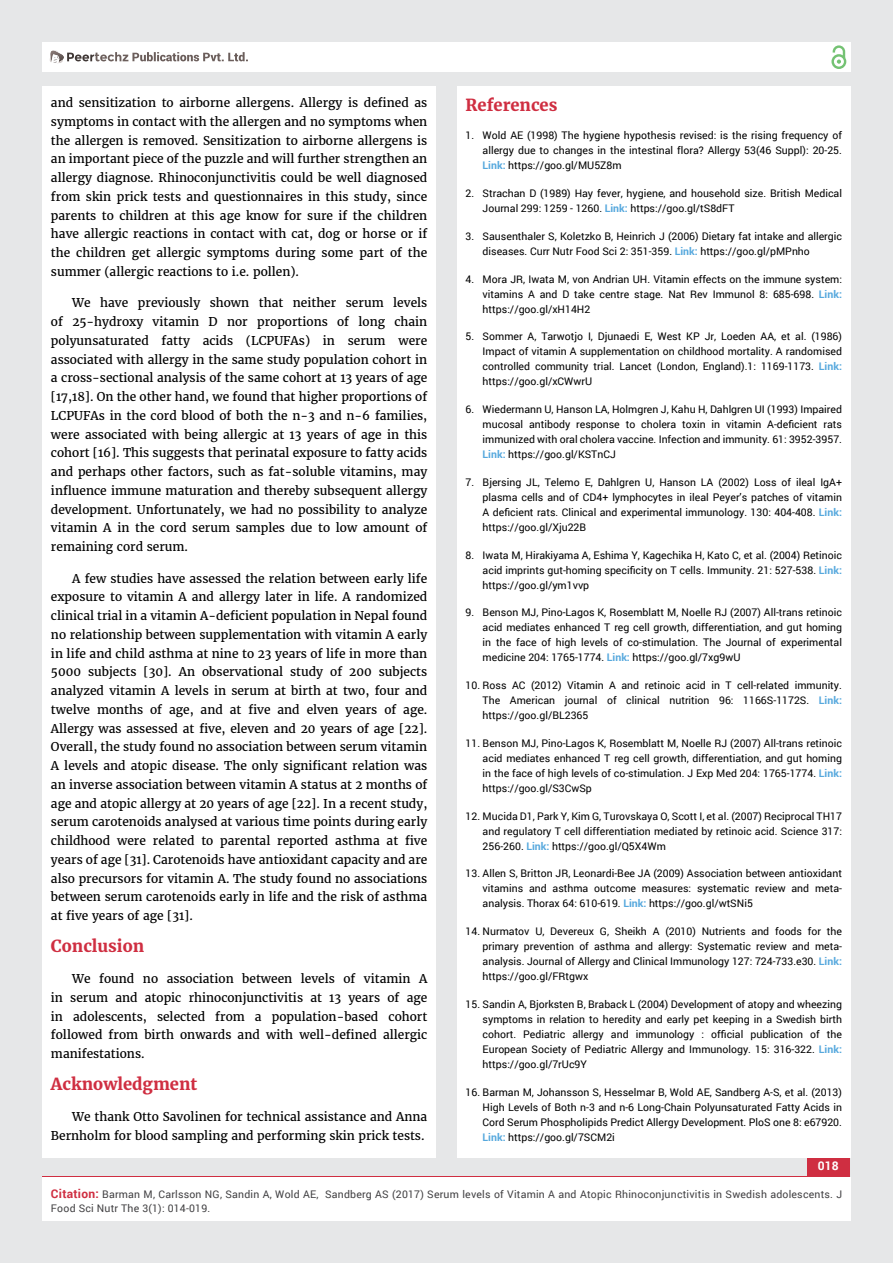
<style>
.page{position:relative;width:893px;height:1263px;background:#e6e7e8}
.page>*{position:absolute;margin:0;border:0;box-sizing:border-box;transform-origin:0 0}
.t1{font:700 16.5px "Merriweather";color:#cf2e41}
.t2{font:12px/18.8px "Merriweather";color:#000;text-align:justify}
.t3{font:700 12px "Roboto";color:#fff}
.t4{font:10.5px/15px "Roboto";color:#000;text-align:justify}
.t5{font:10.5px/13.5px "Roboto";letter-spacing:.02em;color:#414042}
.s1{font-weight:700;color:#56a8dd}
.s2{font-weight:700;font-size:12px;color:#cf2e41}
</style>
<div class="page">
<div style="left:42px;top:43px;width:808px;height:29px;background:#fff"></div>
<div style="left:831px;top:54px;width:15px;height:15px;border:2px solid #74c273;border-radius:50%"></div>
<svg style="left:831px;top:45px;width:15px;height:19px"></svg>
<div style="left:807px;top:1157px;width:43px;height:43px;background:#cf2e41"></div>
<svg style="left:49px;top:50px;width:199px;height:14px"></svg>
<div style="left:42px;top:1177px;width:809px;height:43px;background:#fff"></div>
<div style="left:42px;top:87px;width:394px;height:1071px;background:#fff"></div>
<div style="left:457px;top:87px;width:393px;height:1071px;background:#fff"></div>
<p class="t2" style="left:51px;top:93px;width:378px">and sensitization to airborne allergens. Allergy is defined as symptoms in contact with the allergen and no symptoms when the allergen is removed. Sensitization to airborne allergens is an important piece of the puzzle and will further strengthen an allergy diagnose. Rhinoconjunctivitis could be well diagnosed from skin prick tests and questionnaires in this study, since parents to children at this age know for sure if the children have allergic reactions in contact with cat, dog or horse or if the children get allergic symptoms during some part of the summer (allergic reactions to i.e. pollen).</p>
<p class="t2" style="left:51px;top:294px;width:378px;text-indent:21px">We have previously shown that neither serum levels of 25-hydroxy vitamin D nor proportions of long chain polyunsaturated fatty acids (LCPUFAs) in serum were associated with allergy in the same study population cohort in a cross-sectional analysis of the same cohort at 13 years of age [17,18]. On the other hand, we found that higher proportions of LCPUFAs in the cord blood of both the n-3 and n-6 families, were associated with being allergic at 13 years of age in this cohort [16]. This suggests that perinatal exposure to fatty acids and perhaps other factors, such as fat-soluble vitamins, may influence immune maturation and thereby subsequent allergy development. Unfortunately, we had no possibility to analyze vitamin A in the cord serum samples due to low amount of remaining cord serum.</p>
<p class="t2" style="left:51px;top:569px;width:378px;text-indent:21px">A few studies have assessed the relation between early life exposure to vitamin A and allergy later in life. A randomized clinical trial in a vitamin A-deficient population in Nepal found no relationship between supplementation with vitamin A early in life and child asthma at nine to 23 years of life in more than 5000 subjects [30]. An observational study of 200 subjects analyzed vitamin A levels in serum at birth at two, four and twelve months of age, and at five and elven years of age.<br>Allergy was assessed at five, eleven and 20 years of age [22].<br>Overall, the study found no association between serum vitamin A levels and atopic disease. The only significant relation was an inverse association between vitamin A status at 2 months of age and atopic allergy at 20 years of age [22]. In a recent study, serum carotenoids analysed at various time points during early childhood were related to parental reported asthma at five years of age [31]. Carotenoids have antioxidant capacity and are also precursors for vitamin A. The study found no associations between serum carotenoids early in life and the risk of asthma at five years of age [31].</p>
<h1 class="t1" style="left:51px;top:935px;width:95px">Conclusion</h1>
<p class="t2" style="left:51px;top:969px;width:378px;text-indent:21px">We found no association between levels of vitamin A in serum and atopic rhinoconjunctivitis at 13 years of age in adolescents, selected from a population-based cohort followed from birth onwards and with well-defined allergic manifestations.</p>
<h1 class="t1" style="left:51px;top:1073px;width:148px">Acknowledgment</h1>
<p class="t2" style="left:51px;top:1107px;width:378px;text-align:right">We thank Otto Savolinen for technical assistance and Anna<br>Bernholm for blood sampling and performing skin prick tests.</p>
<h1 class="t1" style="left:466px;top:95px;width:93px">References</h1>
<p class="t4" style="left:483px;top:128px;width:361px;text-indent:-17px">1. Wold AE (1998) The hygiene hypothesis revised: is the rising frequency of allergy due to changes in the intestinal flora? Allergy 53(46 Suppl): 20-25.<br><span class="s1">Link:</span> https://goo.gl/MU5Z8m</p>
<p class="t4" style="left:483px;top:185px;width:361px;text-indent:-17px">2. Strachan D (1989) Hay fever, hygiene, and household size. British Medical<br>Journal 299: 1259 - 1260. <span class="s1">Link:</span> https://goo.gl/tS8dFT</p>
<p class="t4" style="left:483px;top:228px;width:361px;text-indent:-17px">3. Sausenthaler S, Koletzko B, Heinrich J (2006) Dietary fat intake and allergic diseases. Curr Nutr Food Sci 2: 351-359. <span class="s1">Link:</span> https://goo.gl/pMPnho</p>
<p class="t4" style="left:483px;top:271px;width:361px;text-indent:-17px">4. Mora JR, Iwata M, von Andrian UH. Vitamin effects on the immune system: vitamins A and D take centre stage. Nat Rev Immunol 8: 685-698. <span class="s1">Link: </span>https://goo.gl/xH14H2</p>
<p class="t4" style="left:483px;top:329px;width:361px;text-indent:-17px">5. Sommer A, Tarwotjo I, Djunaedi E, West KP Jr, Loeden AA, et al. (1986)<br>Impact of vitamin A supplementation on childhood mortality. A randomised controlled community trial. Lancet (London, England).1: 1169-1173. <span class="s1">Link: </span>https://goo.gl/xCWwrU</p>
<p class="t4" style="left:483px;top:401px;width:361px;text-indent:-17px">6. Wiedermann U, Hanson LA, Holmgren J, Kahu H, Dahlgren UI (1993) Impaired mucosal antibody response to cholera toxin in vitamin A-deficient rats immunized with oral cholera vaccine. Infection and immunity. 61: 3952-3957.<br><span class="s1">Link:</span> https://goo.gl/KSTnCJ</p>
<p class="t4" style="left:483px;top:474px;width:361px;text-indent:-17px">7. Bjersing JL, Telemo E, Dahlgren U, Hanson LA (2002) Loss of ileal IgA+ plasma cells and of CD4+ lymphocytes in ileal Peyer’s patches of vitamin A deficient rats. Clinical and experimental immunology. 130: 404-408. <span class="s1">Link: </span>https://goo.gl/Xju22B</p>
<p class="t4" style="left:483px;top:547px;width:361px;text-indent:-17px">8. Iwata M, Hirakiyama A, Eshima Y, Kagechika H, Kato C, et al. (2004) Retinoic acid imprints gut-homing specificity on T cells. Immunity. 21: 527-538. <span class="s1">Link: </span>https://goo.gl/ym1vvp</p>
<p class="t4" style="left:483px;top:605px;width:361px;text-indent:-17px">9. Benson MJ, Pino-Lagos K, Rosemblatt M, Noelle RJ (2007) All-trans retinoic acid mediates enhanced T reg cell growth, differentiation, and gut homing in the face of high levels of co-stimulation. The Journal of experimental medicine 204: 1765-1774. <span class="s1">Link:</span> https://goo.gl/7xg9wU</p>
<p class="t4" style="left:483px;top:677px;width:361px;text-indent:-17px">10. Ross AC (2012) Vitamin A and retinoic acid in T cell-related immunity.<br>The American journal of clinical nutrition 96: 1166S-1172S. <span class="s1">Link: </span>https://goo.gl/BL2365</p>
<p class="t4" style="left:483px;top:735px;width:361px;text-indent:-17px">11. Benson MJ, Pino-Lagos K, Rosemblatt M, Noelle RJ (2007) All-trans retinoic acid mediates enhanced T reg cell growth, differentiation, and gut homing in the face of high levels of co-stimulation. J Exp Med 204: 1765-1774. <span class="s1">Link: </span>https://goo.gl/S3CwSp</p>
<p class="t4" style="left:483px;top:808px;width:361px;text-indent:-17px">12. Mucida D1, Park Y, Kim G, Turovskaya O, Scott I, et al. (2007) Reciprocal TH17 and regulatory T cell differentiation mediated by retinoic acid. Science 317:<br>256-260. <span class="s1">Link:</span> https://goo.gl/Q5X4Wm</p>
<p class="t4" style="left:483px;top:866px;width:361px;text-indent:-17px">13. Allen S, Britton JR, Leonardi-Bee JA (2009) Association between antioxidant vitamins and asthma outcome measures: systematic review and meta&shy;analysis. Thorax 64: 610-619. <span class="s1">Link:</span> https://goo.gl/wtSNi5</p>
<p class="t4" style="left:483px;top:923px;width:361px;text-indent:-17px">14. Nurmatov U, Devereux G, Sheikh A (2010) Nutrients and foods for the primary prevention of asthma and allergy: Systematic review and meta&shy;analysis. Journal of Allergy and Clinical Immunology 127: 724-733.e30. <span class="s1">Link: </span>https://goo.gl/FRtgwx</p>
<p class="t4" style="left:483px;top:996px;width:361px;text-indent:-17px">15. Sandin A, Bjorksten B, Braback L (2004) Development of atopy and wheezing symptoms in relation to heredity and early pet keeping in a Swedish birth cohort. Pediatric allergy and immunology : official publication of the European Society of Pediatric Allergy and Immunology. 15: 316-322. <span class="s1">Link: </span>https://goo.gl/7rUc9Y</p>
<p class="t4" style="left:483px;top:1084px;width:361px;text-indent:-17px">16. Barman M, Johansson S, Hesselmar B, Wold AE, Sandberg A-S, et al. (2013)<br>High Levels of Both n-3 and n-6 Long-Chain Polyunsaturated Fatty Acids in Cord Serum Phospholipids Predict Allergy Development. PloS one 8: e67920.<br><span class="s1">Link:</span> https://goo.gl/7SCM2i</p>
<p class="t3" style="left:818px;top:1157px;width:22px">018</p>
<p class="t5" style="left:51px;top:1188px;width:793px"><span class="s2">Citation:</span> Barman M, Carlsson NG, Sandin A, Wold AE, Sandberg AS (2017) Serum levels of Vitamin A and Atopic Rhinoconjunctivitis in Swedish adolescents. J<br>Food Sci Nutr The 3(1): 014-019.</p>
</div>
